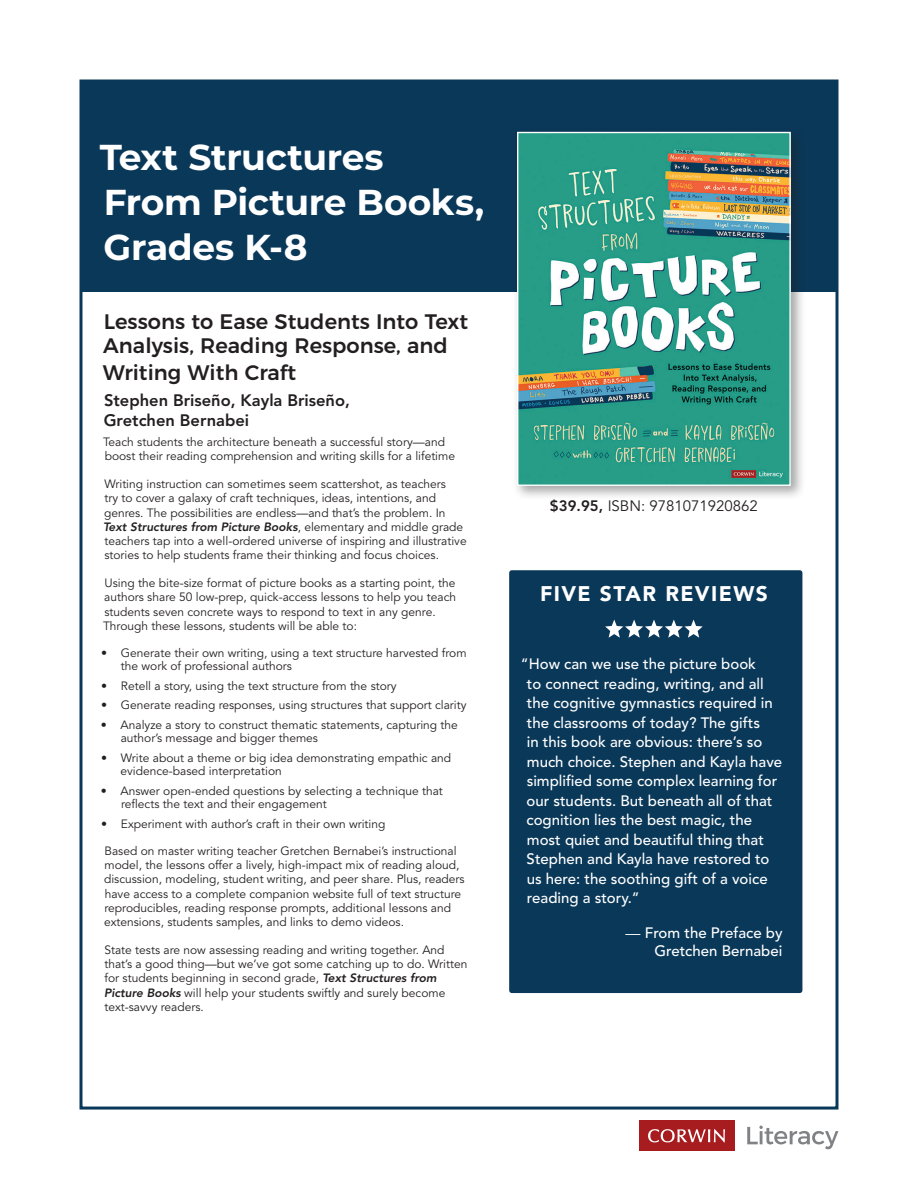
<style>
.page{position:relative;width:918px;height:1188px;background:#fff}
.page>*{position:absolute;margin:0;border:0;box-sizing:border-box;transform-origin:0 0}
.Book_Title{font:700 36px/45px "Montserrat";letter-spacing:-.01em;color:#fff}
.Subtitle{font:500 21px/24px "Montserrat";color:#231f20}
.t1{font:900 21px "Avenir LT Std";letter-spacing:.065em;color:#fff}
.Authors{font:800 16.5px/19.5px "Avenir LT Std";color:#231f20}
.Quote_Text{font:500 15px/19.5px "Avenir LT Std";color:#fff}
.Price_Line{font:15px "Avenir LT Std";color:#231f20}
.Body_Text{font:12px/14.2px "Avenir LT Std";color:#231f20}
.s1{font-weight:800;font-style:italic}
.s2{font-weight:800}
.s3{font-family:"Avenir";font-weight:400}
</style>
<div class="page">
<div style="left:509px;top:570px;width:293px;height:423px;background:#0a3859;border-radius:3px"></div>
<div style="left:81px;top:81px;width:756px;height:211px;background:#0a3859"></div>
<div style="left:513px;top:127px;width:293px;height:374px;background:#231f20;opacity:.4"></div>
<img style="left:519px;top:134px;width:270px;height:350px">
<div style="left:517px;top:132px;width:274px;height:354px;border:1px solid #fff"></div>
<svg style="left:605px;top:620px;width:98px;height:18px"></svg>
<svg style="left:747px;top:1126px;width:92px;height:23px"></svg>
<div style="left:639px;top:1120px;width:96px;height:31px;background:#a61c1f"></div>
<svg style="left:648px;top:1129px;width:77px;height:13px"></svg>
<p class="Book_Title" style="left:100px;top:133px;width:386px">Text Structures<br>From Picture Books,<br>Grades K-8</p>
<p class="Subtitle" style="left:103px;top:308px;width:366px">Lessons to Ease Students Into Text<br>Analysis, Reading Response, and</p>
<p class="Subtitle" style="left:103px;top:359px;width:195px">Writing With Craft</p>
<p class="Authors" style="left:104px;top:391px;width:248px">Stephen Briseño, Kayla Briseño,<br>Gretchen Bernabei</p>
<p class="Body_Text" style="left:103px;top:435px;width:354px">Teach students the architecture beneath a successful story—and boost their reading comprehension and writing skills for a lifetime</p>
<p class="Body_Text" style="left:103px;top:477px;width:365px">Writing instruction can sometimes seem scattershot, as teachers<br>try to cover a galaxy of craft techniques, ideas, intentions, and genres. The possibilities are endless—and that’s the problem. In <span class="s1">Text Structures from Picture Books</span>, elementary and middle grade teachers tap into a well-ordered universe of inspiring and illustrative stories to help students frame their thinking and focus choices.</p>
<p class="Body_Text" style="left:103px;top:576px;width:355px">Using the bite-size format of picture books as a starting point, the authors share 50 low-prep, quick-access lessons to help you teach students seven concrete ways to respond to text in any genre.<br>Through these lessons, students will be able to:</p>
<p class="Body_Text" style="left:121px;top:646px;width:347px;line-height:13.5px;text-indent:-20px">• Generate their own writing, using a text structure harvested from the work of professional authors</p>
<p class="Body_Text" style="left:101px;top:679px;width:297px">• Retell a story, using the text structure from the story</p>
<p class="Body_Text" style="left:101px;top:699px;width:367px">• Generate reading responses, using structures that support clarity</p>
<p class="Body_Text" style="left:121px;top:718px;width:339px;line-height:13.5px;text-indent:-20px">• Analyze a story to construct thematic statements, capturing the author’s message and bigger themes</p>
<p class="Body_Text" style="left:121px;top:751px;width:332px;line-height:13.5px;text-indent:-19px">• Write about a theme or big idea demonstrating empathic and evidence-based interpretation</p>
<p class="Body_Text" style="left:121px;top:784px;width:323px;line-height:13.5px;text-indent:-20px">• Answer open-ended questions by selecting a technique that reflects the text and their engagement</p>
<p class="Body_Text" style="left:101px;top:817px;width:286px">• Experiment with author’s craft in their own writing</p>
<p class="Body_Text" style="left:104px;top:844px;width:362px">Based on master writing teacher Gretchen Bernabei’s instructional model, the lessons offer a lively, high-impact mix of reading aloud, discussion, modeling, student writing, and peer share. Plus, readers have access to a complete companion website full of text structure reproducibles, reading response prompts, additional lessons and extensions, students samples, and links to demo videos.</p>
<p class="Body_Text" style="left:104px;top:943px;width:365px">State tests are now assessing reading and writing together. And that’s a good thing—but we’ve got some catching up to do. Written for students beginning in second grade, <span class="s1">Text Structures from Picture Books</span> will help your students swiftly and surely become text-savvy readers.</p>
<p class="Price_Line" style="left:550px;top:497px;width:209px"><span class="s2">$39.95,</span> ISBN: 9781071920862</p>
<p class="t1" style="left:540px;top:581px;width:229px">FIVE STAR REVIEWS</p>
<p class="Quote_Text" style="left:526px;top:654px;width:257px;text-indent:-6px">“How can we use the picture book<br>to connect reading, writing, and all the cognitive gymnastics required in the classrooms of today? The gifts<br>in this book are obvious: there’s so much choice. Stephen and Kayla have simplified some complex learning for our students. But beneath all of that cognition lies the best magic, the most quiet and beautiful thing that Stephen and Kayla have restored to us here: the soothing gift of a voice reading a story.”</p>
<p class="Quote_Text" style="left:626px;top:924px;width:159px;line-height:18px;text-align:right"><span class="s3">—</span> From the Preface by<br>Gretchen Bernabei</p>
</div>
